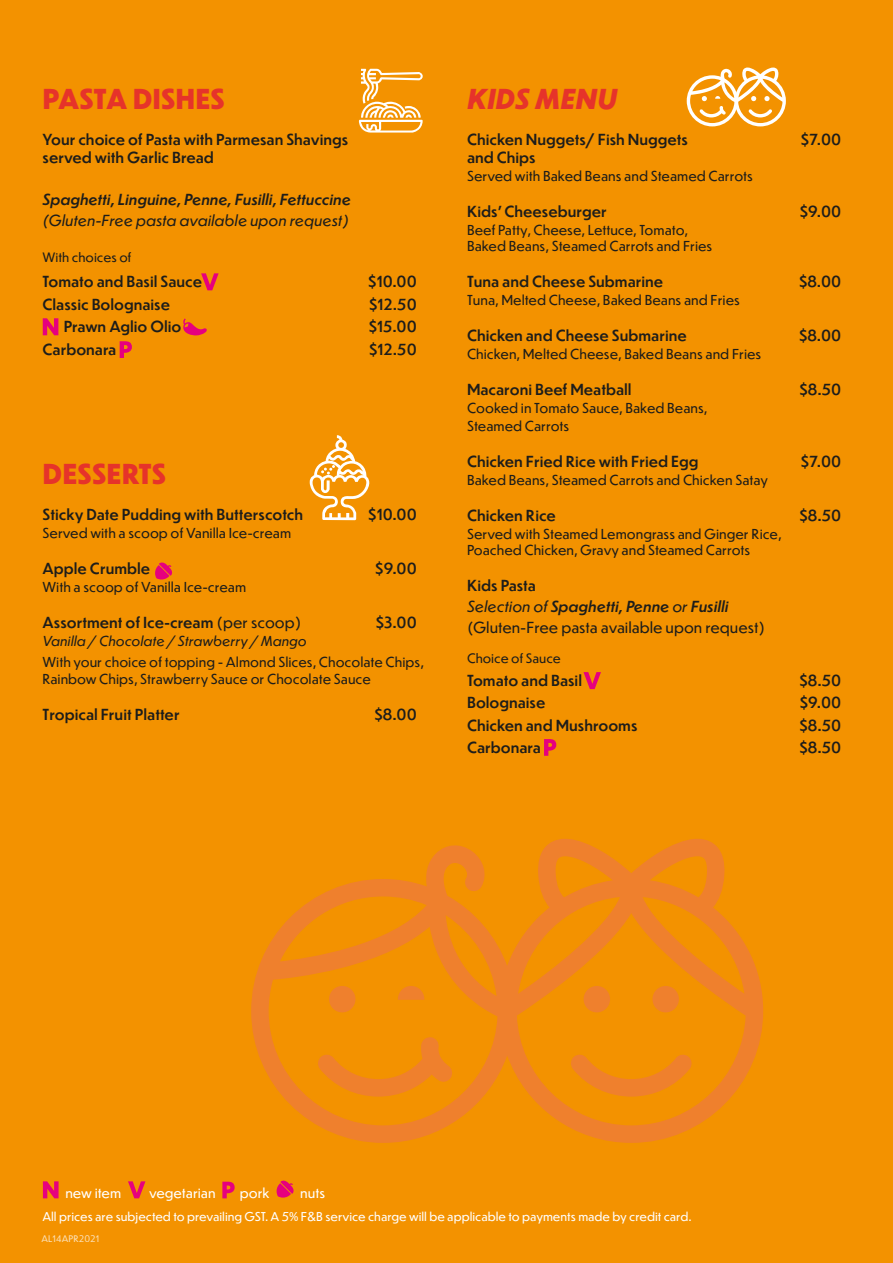
<style>
.page{position:relative;width:893px;height:1263px;background:#f39200}
.page>*{position:absolute;margin:0;border:0;box-sizing:border-box;transform-origin:0 0}
.t1{font:800 27px "Dunbar Text";color:#e6332a}
.t2{font:italic 800 27px "Dunbar Text";color:#e6332a}
.t3{font:500 15px/18px "Dunbar Text";color:#1d1d1b}
.t4{font:15px/21px "Dunbar Text";color:#1d1d1b}
.t5{font:italic 500 15px "Dunbar Text";color:#1d1d1b}
.t6{font:italic 15px "Dunbar Text";color:#1d1d1b}
.t7{font:13.5px/16.2px "Dunbar Text";color:#1d1d1b}
.t8{font:italic 13.5px "Dunbar Text";color:#1d1d1b}
.t9{font:13.5px "Dunbar Text";color:#fff}
.t10{font:12.75px "Dunbar Text";color:#1d1d1b}
.t11{font:12px "Dunbar Text";color:#fff}
.t12{font:9px "Dunbar Text";color:#fff}
.s1{font-weight:400}
.s2{font-weight:500}
.s3{font-style:italic}
.s4{font-weight:500;font-style:italic}
</style>
<div class="page">
<svg style="left:251px;top:839px;width:512px;height:304px"></svg>
<div style="left:652px;top:986px;width:27px;height:26px;background:#ef802d;border-radius:50%"></div>
<div style="left:584px;top:986px;width:26px;height:26px;background:#ef802d;border-radius:50%"></div>
<svg style="left:570px;top:1053px;width:123px;height:43px"></svg>
<svg style="left:43px;top:318px;width:15px;height:17px"></svg>
<svg style="left:201px;top:273px;width:18px;height:17px"></svg>
<svg style="left:583px;top:672px;width:18px;height:17px"></svg>
<svg style="left:544px;top:739px;width:12px;height:17px"></svg>
<svg style="left:155px;top:562px;width:17px;height:18px"></svg>
<svg style="left:183px;top:318px;width:24px;height:18px"></svg>
<svg style="left:120px;top:341px;width:12px;height:17px"></svg>
<svg style="left:43px;top:1181px;width:16px;height:17px"></svg>
<svg style="left:128px;top:1181px;width:17px;height:17px"></svg>
<svg style="left:276px;top:1180px;width:18px;height:18px"></svg>
<svg style="left:222px;top:1182px;width:13px;height:16px"></svg>
<svg style="left:359px;top:69px;width:64px;height:64px"></svg>
<svg style="left:310px;top:435px;width:60px;height:85px"></svg>
<svg style="left:687px;top:68px;width:99px;height:58px"></svg>
<h1 class="t1" style="left:43px;top:79px;width:184px">PASTA DISHES</h1>
<p class="t3" style="left:43px;top:130px;width:307px">Your choice of Pasta with Parmesan Shavings served with Garlic Bread</p>
<p class="t5" style="left:43px;top:188px;width:310px">Spaghetti, Linguine, Penne, Fusilli, Fettuccine</p>
<p class="t6" style="left:43px;top:209px;width:308px">(Gluten-Free pasta available upon request)</p>
<p class="t10" style="left:43px;top:248px;width:90px">With choices of</p>
<p class="t3" style="left:43px;top:272px;width:161px">Tomato and Basil Sauce</p>
<p class="t3" style="left:368px;top:272px;width:50px">$10.00</p>
<p class="t3" style="left:43px;top:295px;width:129px">Classic Bolognaise</p>
<p class="t3" style="left:369px;top:295px;width:49px">$12.50</p>
<p class="t3" style="left:64px;top:317px;width:119px">Prawn Aglio Olio</p>
<p class="t3" style="left:369px;top:317px;width:49px">$15.00</p>
<p class="t3" style="left:43px;top:340px;width:75px">Carbonara</p>
<p class="t3" style="left:369px;top:340px;width:49px">$12.50</p>
<h1 class="t1" style="left:43px;top:454px;width:125px">DESSERTS</h1>
<p class="t3" style="left:43px;top:505px;width:262px">Sticky Date Pudding with Butterscotch</p>
<p class="t3" style="left:368px;top:505px;width:50px">$10.00</p>
<p class="t7" style="left:43px;top:525px;width:250px">Served with a scoop of Vanilla Ice-cream</p>
<p class="t3" style="left:43px;top:559px;width:109px">Apple Crumble</p>
<p class="t3" style="left:375px;top:559px;width:43px">$9.00</p>
<p class="t7" style="left:43px;top:579px;width:205px">With a scoop of Vanilla Ice-cream</p>
<p class="t3" style="left:43px;top:613px;width:260px">Assortment of Ice-cream <span class="s1">(per scoop)</span></p>
<p class="t3" style="left:376px;top:613px;width:43px">$3.00</p>
<p class="t8" style="left:43px;top:631px;width:266px">Vanilla / Chocolate / Strawberry / Mango</p>
<p class="t7" style="left:43px;top:654px;width:383px">With your choice of topping - Almond Slices, Chocolate Chips,<br>Rainbow Chips, Strawberry Sauce or Chocolate Sauce</p>
<p class="t3" style="left:43px;top:704px;width:139px">Tropical Fruit Platter</p>
<p class="t3" style="left:374px;top:704px;width:44px">$8.00</p>
<h1 class="t2" style="left:467px;top:79px;width:152px">KIDS MENU</h1>
<p class="t3" style="left:467px;top:130px;width:222px">Chicken Nuggets/ Fish Nuggets</p>
<p class="t3" style="left:801px;top:130px;width:42px">$7.00</p>
<p class="t3" style="left:467px;top:148px;width:70px">and Chips</p>
<p class="t7" style="left:467px;top:167px;width:287px">Served with Baked Beans and Steamed Carrots</p>
<p class="t3" style="left:467px;top:202px;width:141px">Kids’ Cheeseburger</p>
<p class="t3" style="left:800px;top:202px;width:43px">$9.00</p>
<p class="t7" style="left:467px;top:221px;width:247px">Beef Patty, Cheese, Lettuce, Tomato,<br>Baked Beans, Steamed Carrots and Fries</p>
<p class="t3" style="left:467px;top:272px;width:198px">Tuna and Cheese Submarine</p>
<p class="t3" style="left:799px;top:272px;width:44px">$8.00</p>
<p class="t7" style="left:467px;top:291px;width:274px">Tuna, Melted Cheese, Baked Beans and Fries</p>
<p class="t3" style="left:467px;top:326px;width:221px">Chicken and Cheese Submarine</p>
<p class="t3" style="left:799px;top:326px;width:44px">$8.00</p>
<p class="t7" style="left:467px;top:345px;width:296px">Chicken, Melted Cheese, Baked Beans and Fries</p>
<p class="t3" style="left:467px;top:380px;width:166px">Macaroni Beef Meatball</p>
<p class="t3" style="left:799px;top:380px;width:43px">$8.50</p>
<p class="t7" style="left:467px;top:398px;width:242px;line-height:18px">Cooked in Tomato Sauce, Baked Beans,<br>Steamed Carrots</p>
<p class="t3" style="left:467px;top:452px;width:233px">Chicken Fried Rice with Fried Egg</p>
<p class="t3" style="left:801px;top:452px;width:42px">$7.00</p>
<p class="t7" style="left:467px;top:471px;width:302px">Baked Beans, Steamed Carrots and Chicken Satay</p>
<p class="t3" style="left:467px;top:506px;width:90px">Chicken Rice</p>
<p class="t3" style="left:799px;top:506px;width:43px">$8.50</p>
<p class="t7" style="left:467px;top:525px;width:316px">Served with Steamed Lemongrass and Ginger Rice,<br>Poached Chicken, Gravy and Steamed Carrots</p>
<p class="t4" style="left:467px;top:574px;width:300px"><span class="s2">Kids Pasta<br></span><span class="s3">Selection of</span> <span class="s4">Spaghetti, Penne</span> <span class="s3">or</span> <span class="s4">Fusilli </span>(Gluten-Free pasta available upon request)</p>
<p class="t10" style="left:467px;top:649px;width:95px">Choice of Sauce</p>
<p class="t3" style="left:467px;top:670px;width:117px">Tomato and Basil</p>
<p class="t3" style="left:799px;top:670px;width:43px">$8.50</p>
<p class="t3" style="left:467px;top:693px;width:80px">Bolognaise</p>
<p class="t3" style="left:800px;top:693px;width:43px">$9.00</p>
<p class="t3" style="left:467px;top:715px;width:172px">Chicken and Mushrooms</p>
<p class="t3" style="left:799px;top:715px;width:43px">$8.50</p>
<p class="t3" style="left:467px;top:738px;width:75px">Carbonara</p>
<p class="t3" style="left:799px;top:738px;width:43px">$8.50</p>
<p class="t9" style="left:65px;top:1183px;width:57px">new item</p>
<p class="t9" style="left:149px;top:1183px;width:68px">vegetarian</p>
<p class="t9" style="left:240px;top:1183px;width:31px">pork</p>
<p class="t9" style="left:300px;top:1183px;width:26px">nuts</p>
<p class="t11" style="left:42px;top:1207px;width:651px">All prices are subjected to prevailing GST. A 5% F&amp;B service charge will be applicable to payments made by credit card.</p>
<p class="t12" style="left:42px;top:1231px;width:59px">AL14APR2021</p>
</div>
